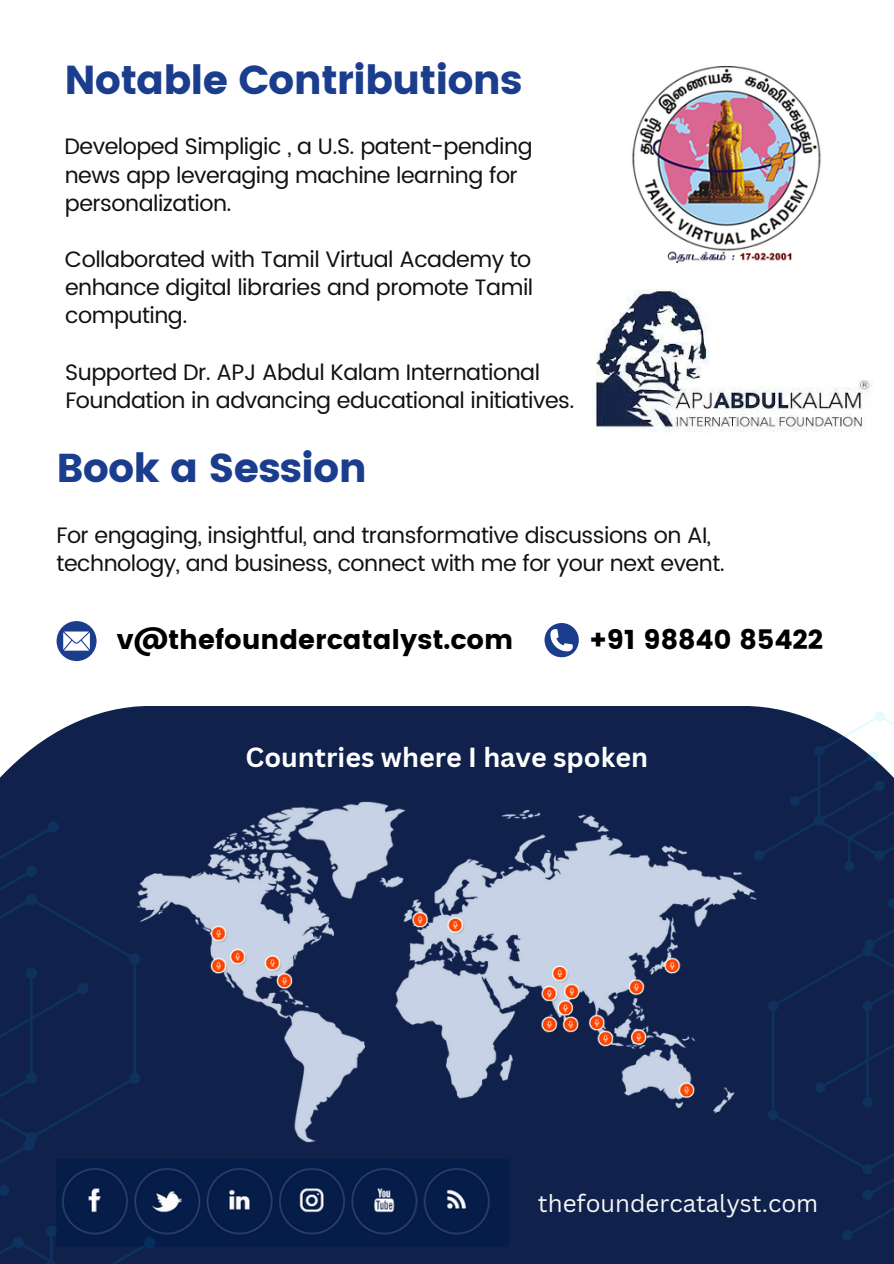
<style>
.page{position:relative;width:894px;height:1264px;background:#fff}
.page>*{position:absolute;margin:0;border:0;box-sizing:border-box;transform-origin:0 0}
.t1{font:40.2px "Poppins";letter-spacing:-.02em;color:#1b3d8e}
.t2{font:26.85px "Poppins";color:#000}
.t3{font:700 26.85px "Canva Sans";color:#fff}
.t4{font:24px "Canva Sans";color:#f6f7f8}
.t5{font:22.35px/28px "Poppins";letter-spacing:-.02em;color:#121212}
</style>
<div class="page">
<div style="left:4px;top:706px;width:763px;height:557px;background:#10224c"></div>
<img style="left:155px;top:1178px;width:353px;height:68px">
<img style="left:103px;top:765px;width:664px;height:413px">
<div style="left:0;top:773px;width:140px;height:306px;background:#10224c"></div>
<svg style="left:0;top:1079px;width:155px;height:184px;background:#0e224d"></svg>
<svg style="left:753px;top:706px;width:140px;height:298px;background:#28395f"></svg>
<div style="left:767px;top:919px;width:126px;height:344px;background:#10224c"></div>
<svg style="left:57px;top:621px;width:39px;height:40px"></svg>
<svg style="left:544px;top:623px;width:34px;height:35px"></svg>
<img style="left:596px;top:289px;width:277px;height:143px">
<img style="left:632px;top:66px;width:189px;height:197px">
<h1 class="t1" style="left:64px;top:56px;width:459px">Notable Contributions</h1>
<p class="t5" style="left:64px;top:133px;width:469px">Developed Simpligic , a U.S. patent-pending news app leveraging machine learning for personalization.</p>
<p class="t5" style="left:65px;top:246px;width:469px;text-align:justify">Collaborated with Tamil Virtual Academy to enhance digital libraries and promote Tamil computing.</p>
<p class="t5" style="left:65px;top:358px;width:510px">Supported Dr. APJ Abdul Kalam International<br>Foundation in advancing educational initiatives.</p>
<h1 class="t1" style="left:57px;top:444px;width:312px">Book a Session</h1>
<p class="t5" style="left:57px;top:521px;width:669px">For engaging, insightful, and transformative discussions on AI, technology, and business, connect with me for your next event.</p>
<p class="t2" style="left:117px;top:624px;width:398px">v@thefoundercatalyst.com</p>
<p class="t2" style="left:589px;top:624px;width:235px">+91 98840 85422</p>
<p class="t3" style="left:245px;top:741px;width:404px">Countries where I have spoken</p>
<p class="t4" style="left:538px;top:1188px;width:282px">thefoundercatalyst.com</p>
</div>
